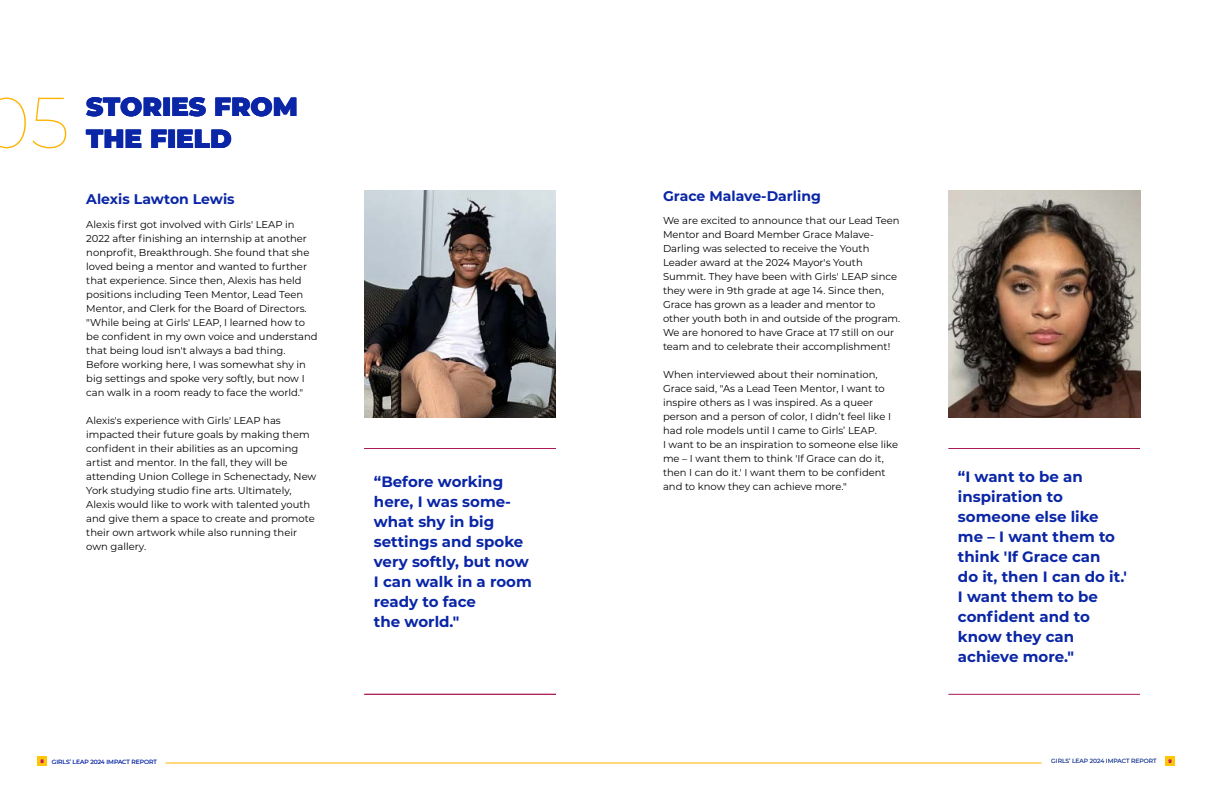
<style>
.page{position:relative;width:1210px;height:792px;background:#fff}
.page>*{position:absolute;margin:0;border:0;box-sizing:border-box;transform-origin:0 0}
.t1{font:100 72px "Montserrat";color:#ffb200}
.t2{font:900 26.3px/31.5px "Montserrat";color:#0a26a6}
.t3{font:700 15px/20px "Montserrat";color:#0a26a6}
.t4{font:700 14px "Montserrat";color:#0a26a6}
.t5{font:10px/14px "Montserrat";color:#000}
.t6{font:6px "Montserrat";color:#0a26a6}
.t7{font:6px "Montserrat";color:#213e95}
.t8{font:900 5.1px "Montserrat";color:#bd0067}
</style>
<div class="page">
<img style="left:364px;top:190px;width:192px;height:228px">
<img style="left:948px;top:190px;width:192px;height:228px">
<hr style="left:948px;top:694px;width:192px;height:1px;background:#a91a57">
<hr style="left:948px;top:448px;width:192px;height:1px;background:#a91a57">
<hr style="left:364px;top:694px;width:192px;height:1px;background:#a91a57">
<hr style="left:364px;top:448px;width:192px;height:1px;background:#a91a57">
<div style="left:1164px;top:756px;width:10px;height:10px;background:#ffc609"></div>
<div style="left:37px;top:756px;width:10px;height:10px;background:#ffc609"></div>
<hr style="left:165px;top:763px;width:876px;height:1px;background:#ffb200">
<h1 class="t1" style="left:-17px;top:75px;width:88px">05</h1>
<h2 class="t2" style="left:86px;top:89px;width:213px">STORIES FROM<br>THE FIELD</h2>
<h3 class="t4" style="left:86px;top:189px;width:150px">Alexis Lawton Lewis</h3>
<p class="t5" style="left:86px;top:217px;width:233px">Alexis first got involved with Girls' LEAP in 2022 after finishing an internship at another nonprofit, Breakthrough. She found that she loved being a mentor and wanted to further that experience. Since then, Alexis has held positions including Teen Mentor, Lead Teen Mentor, and Clerk for the Board of Directors. "While being at Girls' LEAP, I learned how to be confident in my own voice and understand that being loud isn't always a bad thing.<br>Before working here, I was somewhat shy in big settings and spoke very softly, but now I can walk in a room ready to face the world."</p>
<p class="t5" style="left:86px;top:413px;width:232px">Alexis's experience with Girls' LEAP has impacted their future goals by making them confident in their abilities as an upcoming artist and mentor. In the fall, they will be attending Union College in Schenectady, New York studying studio fine arts. Ultimately, Alexis would like to work with talented youth and give them a space to create and promote their own artwork while also running their own gallery.</p>
<h3 class="t4" style="left:663px;top:185px;width:159px">Grace Malave-Darling</h3>
<p class="t5" style="left:663px;top:213px;width:239px">We are excited to announce that our Lead Teen Mentor and Board Member Grace Malave-Darling was selected to receive the Youth Leader award at the 2024 Mayor's Youth Summit. They have been with Girls' LEAP since they were in 9th grade at age 14. Since then, Grace has grown as a leader and mentor to other youth both in and outside of the program.<br>We are honored to have Grace at 17 still on our team and to celebrate their accomplishment!</p>
<p class="t5" style="left:663px;top:367px;width:236px">When interviewed about their nomination, Grace said, "As a Lead Teen Mentor, I want to inspire others as I was inspired. As a queer person and a person of color, I didn’t feel like I had role models until I came to Girls’ LEAP.<br>I want to be an inspiration to someone else like me – I want them to think 'If Grace can do it, then I can do it.' I want them to be confident and to know they can achieve more."</p>
<h3 class="t3" style="left:374px;top:471px;width:159px">“Before working here, I was some&shy;what shy in big settings and spoke very softly, but now<br>I can walk in a room ready to face<br>the world."</h3>
<h3 class="t3" style="left:958px;top:466px;width:170px">“I want to be an inspiration to someone else like me – I want them to think 'If Grace can<br>do it, then I can do it.'<br>I want them to be confident and to know they can achieve more."</h3>
<p class="t8" style="left:41px;top:757px;width:5px">81</p>
<p class="t6" style="left:52px;top:758px;width:107px">GIRLS’ LEAP 2024 IMPACT REPORT</p>
<p class="t7" style="left:1051px;top:757px;width:107px">GIRLS’ LEAP 2024 IMPACT REPORT</p>
<p class="t8" style="left:1168px;top:757px;width:5px">19</p>
</div>
